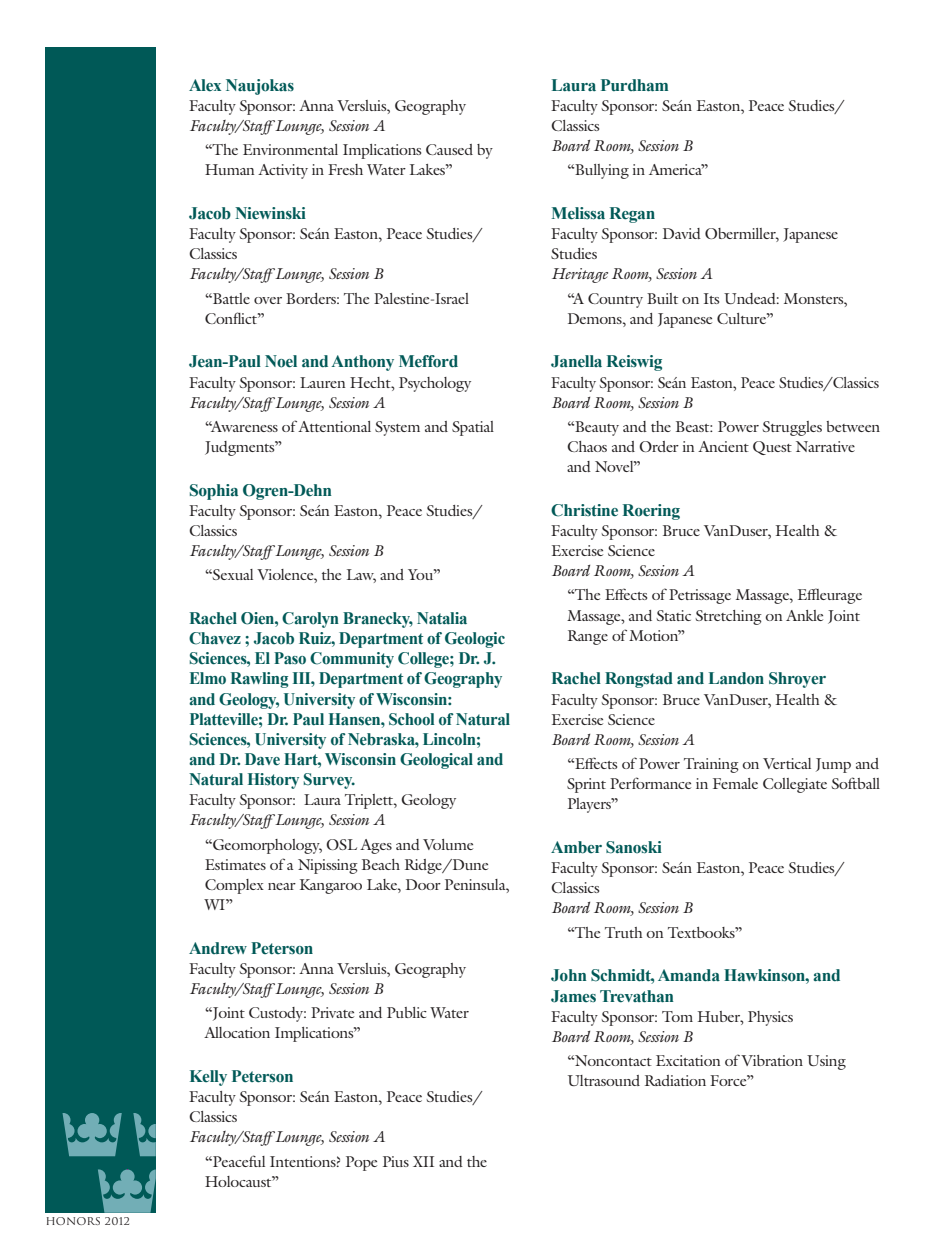
<style>
.page{position:relative;width:945px;height:1260px;background:#fff}
.page>*{position:absolute;margin:0;border:0;box-sizing:border-box;transform-origin:0 0}
.t1{font:700 17.5px/20.1px "Times New Roman";letter-spacing:-.02em;color:#005957}
.t2{font:15.75px/20.1px "Galliard Pro";letter-spacing:-.02em;color:#231f20}
.t3{font:italic 15.75px "Galliard Pro";letter-spacing:-.02em;color:#231f20}
.t4{font:15.75px "Galliard Pro";letter-spacing:-.02em;color:#231f20;scale:.96 1}
.t5{font:10.33px "Trajan";letter-spacing:.01em;color:#231f20;scale:1.05 1}
</style>
<div class="page">
<div style="left:46px;top:47px;width:110px;height:1166px;background:#005957"></div>
<svg style="left:63px;top:1113px;width:59px;height:43px"></svg>
<svg style="left:98px;top:1169px;width:58px;height:44px"></svg>
<svg style="left:133px;top:1113px;width:23px;height:43px"></svg>
<p class="t5" style="left:46px;top:1215px;width:82px">HONORS 2012</p>
<p class="t1" style="left:189px;top:75px;width:107px">Alex Naujokas</p>
<p class="t2" style="left:189px;top:95px;width:278px">Faculty Sponsor: Anna Versluis, Geography</p>
<p class="t3" style="left:189px;top:115px;width:197px">Faculty/StaffLounge, Session A</p>
<p class="t2" style="left:205px;top:139px;width:289px">“The Environmental Implications Caused by<br>Human Activity in Fresh Water Lakes”</p>
<p class="t1" style="left:189px;top:203px;width:119px">Jacob Niewinski</p>
<p class="t2" style="left:189px;top:223px;width:295px">Faculty Sponsor: Seán Easton, Peace Studies/<br>Classics</p>
<p class="t3" style="left:189px;top:264px;width:195px">Faculty/StaffLounge, Session B</p>
<p class="t2" style="left:205px;top:288px;width:266px">“Battle over Borders: The Palestine-Israel<br>Conflict”</p>
<p class="t1" style="left:189px;top:351px;width:271px">Jean-Paul Noel and Anthony Mefford</p>
<p class="t2" style="left:189px;top:372px;width:284px">Faculty Sponsor: Lauren Hecht, Psychology</p>
<p class="t3" style="left:189px;top:392px;width:197px">Faculty/StaffLounge, Session A</p>
<p class="t2" style="left:205px;top:416px;width:291px">“Awareness of Attentional System and Spatial<br>Judgments”</p>
<p class="t1" style="left:189px;top:480px;width:145px">Sophia Ogren-Dehn</p>
<p class="t2" style="left:189px;top:500px;width:295px">Faculty Sponsor: Seán Easton, Peace Studies/<br>Classics</p>
<p class="t3" style="left:189px;top:541px;width:195px">Faculty/StaffLounge, Session B</p>
<p class="t2" style="left:205px;top:565px;width:238px">“Sexual Violence, the Law, and You”</p>
<p class="t1" style="left:189px;top:608px;width:323px">Rachel Oien, Carolyn Branecky, Natalia Chavez ; Jacob Ruiz, Department of Geologic Sciences, El Paso Community College; Dr. J.<br>Elmo Rawling III, Department of Geography and Geology, University of Wisconsin:<br>Platteville; Dr. Paul Hansen, School of Natural Sciences, University of Nebraska, Lincoln; and Dr. Dave Hart, Wisconsin Geological and Natural History Survey.</p>
<p class="t2" style="left:189px;top:789px;width:269px">Faculty Sponsor: Laura Triplett, Geology</p>
<p class="t3" style="left:189px;top:810px;width:197px">Faculty/StaffLounge, Session A</p>
<p class="t2" style="left:205px;top:834px;width:306px">“Geomorphology, OSL Ages and Volume<br>Estimates of a Nipissing Beach Ridge/Dune<br>Complex near Kangaroo Lake, Door Peninsula,<br>WI”</p>
<p class="t1" style="left:189px;top:938px;width:126px">Andrew Peterson</p>
<p class="t2" style="left:189px;top:958px;width:278px">Faculty Sponsor: Anna Versluis, Geography</p>
<p class="t3" style="left:189px;top:978px;width:195px">Faculty/StaffLounge, Session B</p>
<p class="t2" style="left:205px;top:1002px;width:266px">“Joint Custody: Private and Public Water<br>Allocation Implications”</p>
<p class="t1" style="left:189px;top:1066px;width:106px">Kelly Peterson</p>
<p class="t2" style="left:189px;top:1086px;width:295px">Faculty Sponsor: Seán Easton, Peace Studies/<br>Classics</p>
<p class="t3" style="left:189px;top:1127px;width:197px">Faculty/StaffLounge, Session A</p>
<p class="t2" style="left:205px;top:1151px;width:284px">“Peaceful Intentions? Pope Pius XII and the<br>Holocaust”</p>
<p class="t1" style="left:551px;top:75px;width:119px">Laura Purdham</p>
<p class="t2" style="left:551px;top:95px;width:295px">Faculty Sponsor: Seán Easton, Peace Studies/<br>Classics</p>
<p class="t3" style="left:551px;top:135px;width:142px">Board Room, Session B</p>
<p class="t2" style="left:567px;top:159px;width:143px">“Bullying in America”</p>
<p class="t1" style="left:551px;top:203px;width:106px">Melissa Regan</p>
<p class="t2" style="left:551px;top:223px;width:289px">Faculty Sponsor: David Obermiller, Japanese<br>Studies</p>
<p class="t3" style="left:551px;top:264px;width:163px">Heritage Room, Session A</p>
<p class="t2" style="left:567px;top:288px;width:282px">“A Country Built on Its Undead: Monsters,<br>Demons, and Japanese Culture”</p>
<p class="t1" style="left:551px;top:351px;width:113px">Janella Reiswig</p>
<p class="t4" style="left:551px;top:372px;width:343px">Faculty Sponsor: Seán Easton, Peace Studies/Classics</p>
<p class="t3" style="left:551px;top:392px;width:142px">Board Room, Session B</p>
<p class="t2" style="left:567px;top:416px;width:315px">“Beauty and the Beast: Power Struggles between<br>Chaos and Order in Ancient Quest Narrative and Novel”</p>
<p class="t1" style="left:551px;top:500px;width:131px">Christine Roering</p>
<p class="t2" style="left:551px;top:520px;width:288px">Faculty Sponsor: Bruce VanDuser, Health &amp;<br>Exercise Science</p>
<p class="t3" style="left:551px;top:561px;width:145px">Board Room, Session A</p>
<p class="t2" style="left:567px;top:585px;width:297px">“The Effects of Petrissage Massage, Effleurage<br>Massage, and Static Stretching on Ankle Joint<br>Range of Motion”</p>
<p class="t1" style="left:551px;top:668px;width:276px">Rachel Rongstad and Landon Shroyer</p>
<p class="t2" style="left:551px;top:689px;width:288px">Faculty Sponsor: Bruce VanDuser, Health &amp;<br>Exercise Science</p>
<p class="t3" style="left:551px;top:729px;width:145px">Board Room, Session A</p>
<p class="t2" style="left:567px;top:753px;width:315px;text-align:justify">“Effects of Power Training on Vertical Jump and Sprint Performance in Female Collegiate Softball Players”</p>
<p class="t1" style="left:551px;top:837px;width:112px">Amber Sanoski</p>
<p class="t2" style="left:551px;top:857px;width:295px">Faculty Sponsor: Seán Easton, Peace Studies/<br>Classics</p>
<p class="t3" style="left:551px;top:898px;width:142px">Board Room, Session B</p>
<p class="t2" style="left:567px;top:922px;width:177px">“The Truth on Textbooks”</p>
<p class="t1" style="left:551px;top:965px;width:291px">John Schmidt, Amanda Hawkinson, and<br>James Trevathan</p>
<p class="t2" style="left:551px;top:1006px;width:244px">Faculty Sponsor: Tom Huber, Physics</p>
<p class="t3" style="left:551px;top:1026px;width:142px">Board Room, Session B</p>
<p class="t2" style="left:567px;top:1050px;width:280px">“Noncontact Excitation of Vibration Using<br>Ultrasound Radiation Force”</p>
</div>
